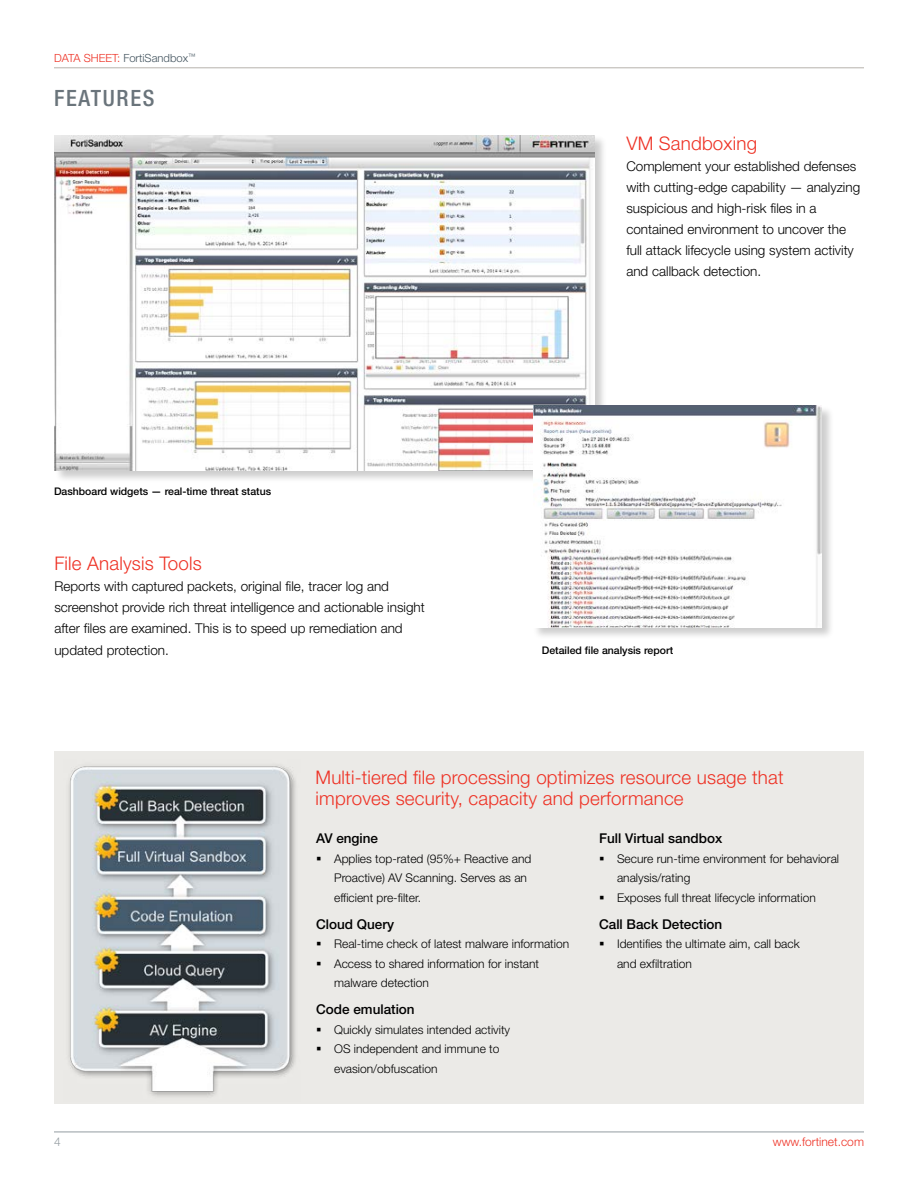
<style>
.page{position:relative;width:918px;height:1188px;background:#fff}
.page>*{position:absolute;margin:0;border:0;box-sizing:border-box;transform-origin:0 0}
.t1{font:500 condensed 22.5px "Helvetica Neue LT Pro";letter-spacing:.075em;color:#6a747b}
.t2{font:300 18.75px/21px "Helvetica Neue LT Pro";letter-spacing:.01em;color:#ee3124}
.t3{font:300 13.5px/21px "Helvetica Neue LT Pro";color:#000}
.t4{font:500 13.5px "Helvetica Neue LT Pro";color:#000}
.t5{font:300 12px/19.5px "Helvetica Neue LT Pro";color:#000}
.t6{font:300 12px "Helvetica Neue LT Pro";color:#ee3124}
.t7{font:300 12px "Helvetica Neue LT Pro";color:#949ca1}
.t8{font:300 11.25px "Helvetica Neue LT Pro";color:#455560}
.t9{font:500 10.5px "Helvetica Neue LT Pro";color:#000}
.s1{color:#ee3124}
</style>
<div class="page">
<hr style="left:54px;top:1132px;width:810px;height:1px;background:#949ca1">
<hr style="left:54px;top:67px;width:810px;height:1px;background:#b6b3ac">
<div style="left:54px;top:135px;width:553px;height:348px;background:#000;opacity:.2"></div>
<img style="left:55px;top:135px;width:539px;height:336px">
<div style="left:533px;top:405px;width:301px;height:235px;background:#000;opacity:.2"></div>
<img style="left:533px;top:406px;width:289px;height:221px">
<div style="left:54px;top:751px;width:810px;height:353px;background:#ebeae7"></div>
<img style="left:68px;top:765px;width:228px;height:332px">
<p class="t8" style="left:54px;top:51px;width:143px"><span class="s1">DATA SHEET:</span> FortiSandbox<sup>™</sup></p>
<h1 class="t1" style="left:54px;top:85px;width:102px">FEATURES</h1>
<p class="t9" style="left:54px;top:485px;width:219px">Dashboard widgets — real-time threat status</p>
<h2 class="t2" style="left:54px;top:553px;width:149px">File Analysis Tools</h2>
<p class="t3" style="left:54px;top:576px;width:372px">Reports with captured packets, original file, tracer log and screenshot provide rich threat intelligence and actionable insight after files are examined. This is to speed up remediation and updated protection.</p>
<h2 class="t2" style="left:626px;top:132px;width:132px">VM Sandboxing</h2>
<p class="t3" style="left:626px;top:155px;width:235px">Complement your established defenses with cutting-edge capability — analyzing suspicious and high-risk files in a contained environment to uncover the full attack lifecycle using system activity and callback detection.</p>
<p class="t9" style="left:542px;top:644px;width:133px">Detailed file analysis report</p>
<h2 class="t2" style="left:316px;top:767px;width:470px">Multi-tiered file processing optimizes resource usage that improves security, capacity and performance</h2>
<p class="t4" style="left:316px;top:830px;width:63px">AV engine</p>
<p class="t5" style="left:334px;top:849px;width:199px;text-indent:-18px">▪ Applies top-rated (95%+ Reactive and<br>Proactive) AV Scanning. Serves as an efficient pre-filter.</p>
<p class="t4" style="left:316px;top:916px;width:80px">Cloud Query</p>
<p class="t5" style="left:316px;top:934px;width:254px">▪ Real-time check of latest malware information</p>
<p class="t5" style="left:334px;top:954px;width:206px;text-indent:-18px">▪ Access to shared information for instant malware detection</p>
<p class="t4" style="left:316px;top:1001px;width:100px">Code emulation</p>
<p class="t5" style="left:316px;top:1020px;width:196px">▪ Quickly simulates intended activity</p>
<p class="t5" style="left:334px;top:1039px;width:167px;text-indent:-18px">▪ OS independent and immune to evasion/obfuscation</p>
<p class="t4" style="left:599px;top:830px;width:125px">Full Virtual sandbox</p>
<p class="t5" style="left:617px;top:849px;width:224px;text-indent:-18px">▪ Secure run-time environment for behavioral analysis/rating</p>
<p class="t5" style="left:599px;top:888px;width:218px">▪ Exposes full threat lifecycle information</p>
<p class="t4" style="left:599px;top:916px;width:125px">Call Back Detection</p>
<p class="t5" style="left:617px;top:934px;width:184px;text-indent:-18px">▪ Identifies the ultimate aim, call back and exfiltration</p>
<p class="t7" style="left:54px;top:1134px;width:8px">4</p>
<p class="t6" style="left:773px;top:1134px;width:93px">www.fortinet.com</p>
</div>
